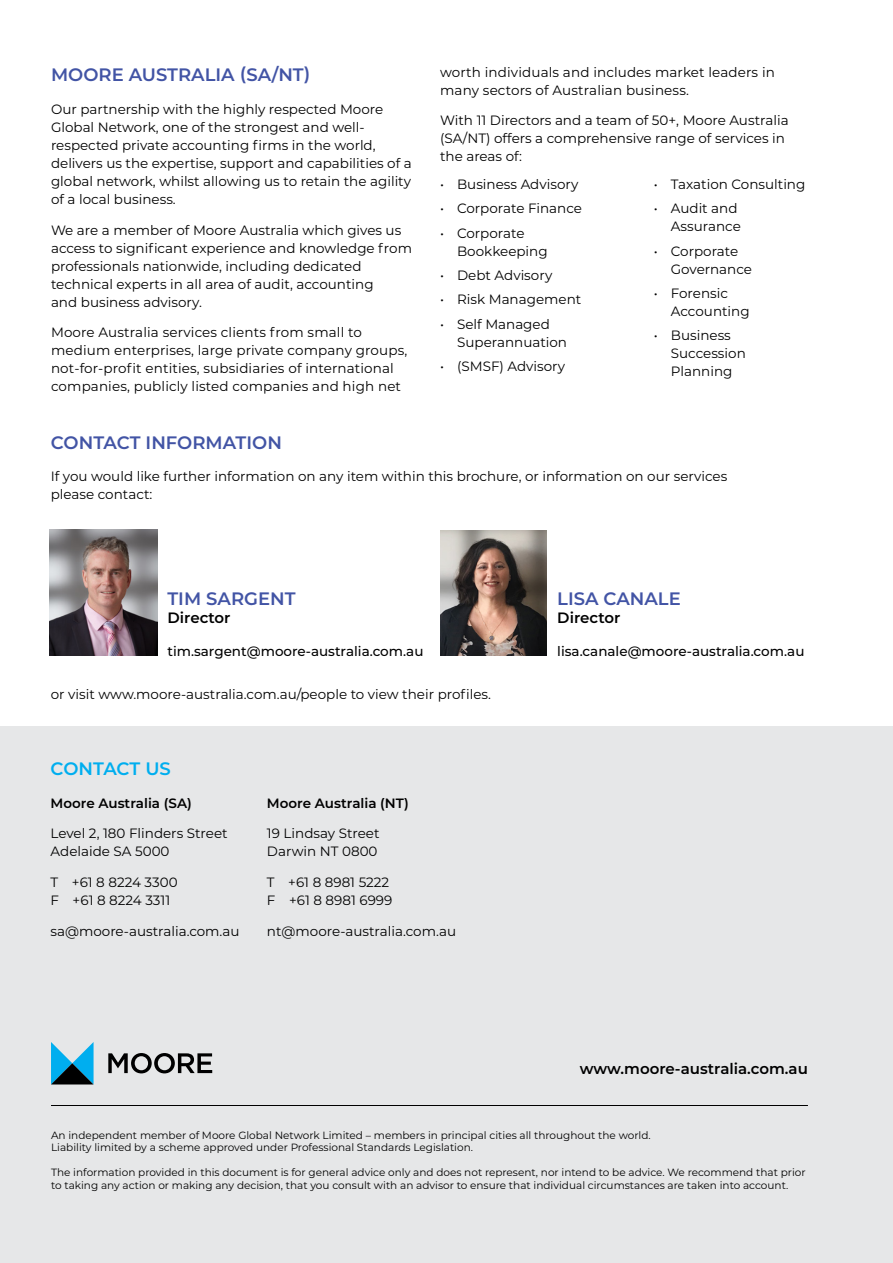
<style>
.page{position:relative;width:893px;height:1263px;background:#fff}
.page>*{position:absolute;margin:0;border:0;box-sizing:border-box;transform-origin:0 0}
.t1{font:600 18px "Montserrat";color:#4254a5}
.t2{font:600 18px "Montserrat";letter-spacing:-.01em;color:#00aeef}
.t3{font:600 15px "Montserrat";color:#000}
.Body{font:13.5px/18px "Montserrat";color:#000}
.Body-2{font:500 13.5px "Montserrat";color:#000}
.Body-3{font:600 13.5px "Montserrat";color:#000}
.Body-4{font:10.5px/12.6px "Montserrat";color:#000}
</style>
<div class="page">
<div style="left:0;top:726px;width:893px;height:537px;background:#e6e7e8"></div>
<hr style="left:51px;top:1105px;width:757px;height:1px;background:#000">
<svg style="left:51px;top:1042px;width:43px;height:42px"></svg>
<svg style="left:108px;top:1053px;width:104px;height:20px"></svg>
<img style="left:50px;top:529px;width:107px;height:127px">
<img style="left:440px;top:531px;width:106px;height:125px">
<h2 class="t1" style="left:51px;top:62px;width:261px">MOORE AUSTRALIA (SA/NT)</h2>
<p class="Body" style="left:51px;top:99px;width:362px">Our partnership with the highly respected Moore Global Network, one of the strongest and well&shy;respected private accounting firms in the world, delivers us the expertise, support and capabilities of a global network, whilst allowing us to retain the agility of a local business.</p>
<p class="Body" style="left:51px;top:220px;width:362px">We are a member of Moore Australia which gives us access to significant experience and knowledge from professionals nationwide, including dedicated technical experts in all area of audit, accounting<br>and business advisory.</p>
<p class="Body" style="left:51px;top:323px;width:358px">Moore Australia services clients from small to medium enterprises, large private company groups, not-for-profit entities, subsidiaries of international companies, publicly listed companies and high net</p>
<p class="Body" style="left:440px;top:62px;width:336px">worth individuals and includes market leaders in many sectors of Australian business.</p>
<p class="Body" style="left:440px;top:111px;width:350px">With 11 Directors and a team of 50+, Moore Australia (SA/NT) offers a comprehensive range of services in the areas of:</p>
<p class="Body" style="left:440px;top:175px;width:140px">• Business Advisory</p>
<p class="Body" style="left:440px;top:199px;width:143px">• Corporate Finance</p>
<p class="Body" style="left:457px;top:223px;width:92px;text-indent:-17px">• Corporate<br>Bookkeeping</p>
<p class="Body" style="left:440px;top:266px;width:114px">• Debt Advisory</p>
<p class="Body" style="left:440px;top:290px;width:143px">• Risk Management</p>
<p class="Body" style="left:457px;top:314px;width:111px;text-indent:-17px">• Self Managed<br>Superannuation</p>
<p class="Body" style="left:440px;top:357px;width:127px">• (SMSF) Advisory</p>
<p class="Body" style="left:654px;top:175px;width:153px">• Taxation Consulting</p>
<p class="Body" style="left:654px;top:199px;width:88px;text-align:right">• Audit and<br>Assurance</p>
<p class="Body" style="left:671px;top:241px;width:83px;text-indent:-17px">• Corporate<br>Governance</p>
<p class="Body" style="left:671px;top:284px;width:80px;text-indent:-17px">• Forensic<br>Accounting</p>
<p class="Body" style="left:671px;top:326px;width:76px;text-indent:-17px">• Business<br>Succession<br>Planning</p>
<h2 class="t1" style="left:51px;top:429px;width:233px">CONTACT INFORMATION</h2>
<p class="Body" style="left:51px;top:467px;width:678px">If you would like further information on any item within this brochure, or information on our services please contact:</p>
<h2 class="t1" style="left:167px;top:586px;width:130px">TIM SARGENT</h2>
<h2 class="t3" style="left:167px;top:607px;width:65px">Director</h2>
<p class="Body-2" style="left:167px;top:642px;width:258px">tim.sargent@moore-australia.com.au</p>
<p class="Body" style="left:51px;top:685px;width:442px">or visit www.moore-australia.com.au/people to view their profiles.</p>
<h2 class="t2" style="left:51px;top:756px;width:122px">CONTACT US</h2>
<p class="Body-3" style="left:51px;top:793px;width:143px">Moore Australia (SA)</p>
<p class="Body" style="left:51px;top:824px;width:179px">Level 2, 180 Flinders Street<br>Adelaide SA 5000</p>
<p class="Body" style="left:51px;top:873px;width:129px">T +61 8 8224 3300<br>F +61 8 8224 3311</p>
<p class="Body" style="left:51px;top:922px;width:191px">sa@moore-australia.com.au</p>
<p class="Body-3" style="left:267px;top:793px;width:143px">Moore Australia (NT)</p>
<p class="Body" style="left:267px;top:824px;width:114px">19 Lindsay Street<br>Darwin NT 0800</p>
<p class="Body" style="left:267px;top:873px;width:127px">T +61 8 8981 5222<br>F +61 8 8981 6999</p>
<p class="Body" style="left:267px;top:922px;width:191px">nt@moore-australia.com.au</p>
<h2 class="t1" style="left:557px;top:586px;width:125px">LISA CANALE</h2>
<h2 class="t3" style="left:557px;top:607px;width:65px">Director</h2>
<p class="Body-2" style="left:557px;top:642px;width:249px">lisa.canale@moore-australia.com.au</p>
<h3 class="t3" style="left:580px;top:1057px;width:230px">www.moore-australia.com.au</h3>
<p class="Body-4" style="left:51px;top:1128px;width:601px">An independent member of Moore Global Network Limited – members in principal cities all throughout the world.<br>Liability limited by a scheme approved under Professional Standards Legislation.</p>
<p class="Body-4" style="left:51px;top:1166px;width:756px">The information provided in this document is for general advice only and does not represent, nor intend to be advice. We recommend that prior to taking any action or making any decision, that you consult with an advisor to ensure that individual circumstances are taken into account.</p>
</div>
